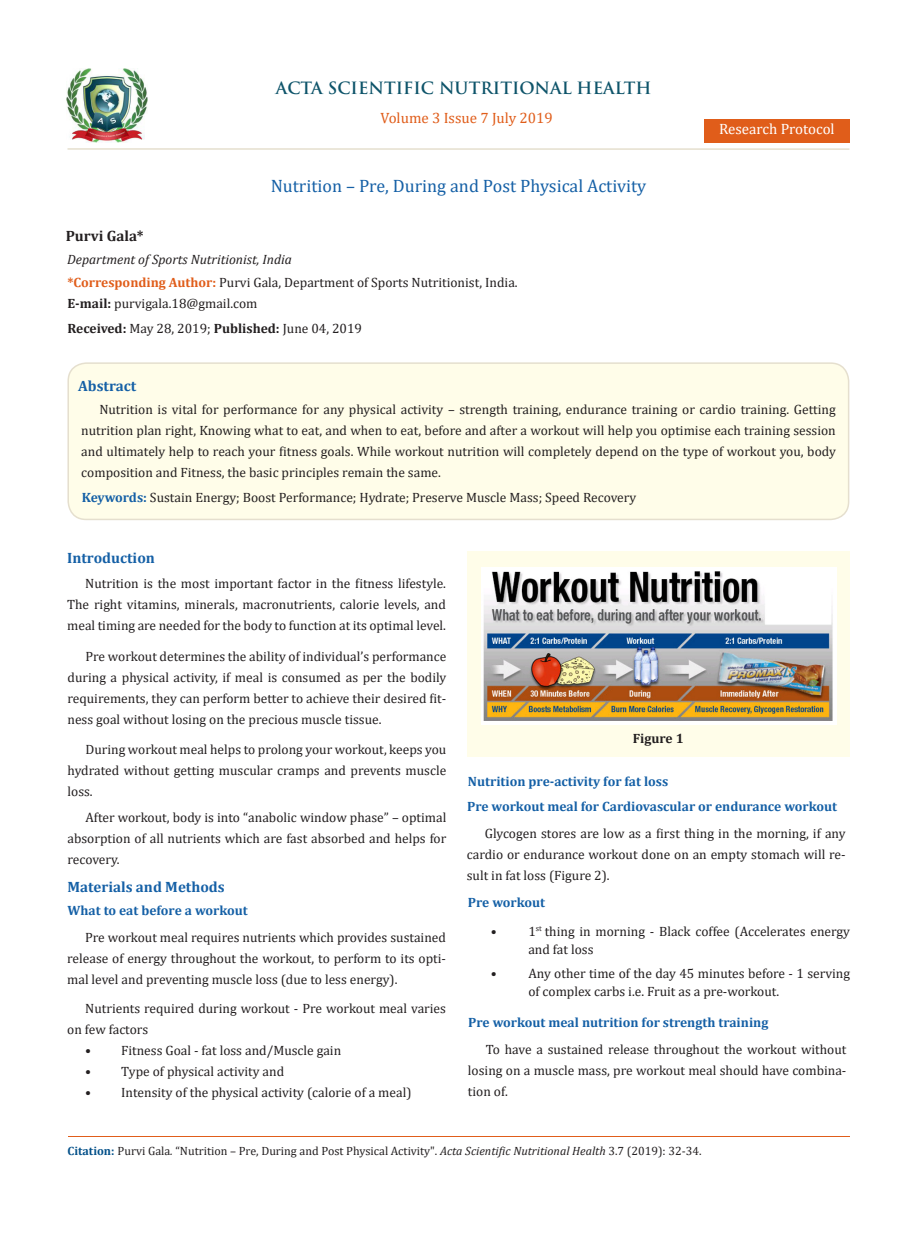
<style>
.page{position:relative;width:917px;height:1242px;background:#fff}
.page>*{position:absolute;margin:0;border:0;box-sizing:border-box;transform-origin:0 0}
.t1{font:18px "Cambria";color:#1560a6}
.t2{font:700 16.5px "Trajan Pro";color:#0e546a}
.t3{font:700 15px "Cambria";color:#1560a6}
.t4{font:15px "Cambria";color:#e05d1a}
.t5{font:15px "Cambria";color:#fff}
.t6{font:700 15px "Cambria";color:#231f20}
.t7{font:13.5px/21px "Cambria";color:#231f20;text-align:justify}
.t8{font:700 13.5px "Cambria";color:#1560a6}
.t9{font:italic 13.5px "Cambria";color:#231f20}
.t10{font:700 13.5px "Cambria";color:#231f20}
.t11{font:12px "Cambria";color:#231f20}
.s1{font-weight:700;color:#e05d1a}
.s2{font-weight:700}
.s3{font-weight:700;color:#1560a6}
.s4{font-weight:700;color:#035089}
.s5{font-style:italic}
</style>
<div class="page">
<img style="left:67px;top:68px;width:80px;height:74px">
<div style="left:704px;top:119px;width:145px;height:23px;background:#e05d1a"></div>
<div style="left:68px;top:363px;width:780px;height:156px;background:#fffde9;border-radius:18px"></div>
<div style="left:67px;top:362px;width:782px;height:158px;border:2px solid #e5dfce;border-radius:18px"></div>
<div style="left:467px;top:551px;width:382px;height:206px;background:#fffde9"></div>
<img style="left:481px;top:568px;width:355px;height:156px">
<hr style="left:68px;top:1136px;width:781px;height:1px;background:#e05d1a">
<hr style="left:67px;top:148px;width:782px;height:2px;background:#e5dfce">
<p class="t2" style="left:276px;top:77px;width:377px">ACTA SCIENTIFIC NUTRITIONAL HEALTH</p>
<p class="t4" style="left:380px;top:109px;width:174px">Volume 3 Issue 7 July 2019</p>
<p class="t1" style="left:271px;top:175px;width:377px">Nutrition – Pre, During and Post Physical Activity</p>
<p class="t6" style="left:66px;top:226px;width:79px">Purvi Gala*</p>
<p class="t9" style="left:67px;top:250px;width:226px">Department of Sports Nutritionist, India</p>
<p class="t7" style="left:67px;top:272px;width:452px"><span class="s1">*Corresponding Author:</span> Purvi Gala, Department of Sports Nutritionist, India.</p>
<p class="t7" style="left:67px;top:293px;width:191px"><span class="s2">E-mail:</span> purvigala.18@gmail.com</p>
<p class="t7" style="left:67px;top:317px;width:296px"><span class="s2">Received:</span> May 28, 2019; <span class="s2">Published:</span> June 04, 2019</p>
<p class="t5" style="left:719px;top:120px;width:117px">Research Protocol</p>
<p class="t3" style="left:78px;top:375px;width:60px">Abstract</p>
<p class="t7" style="left:81px;top:399px;width:756px;text-indent:18px">Nutrition is vital for performance for any physical activity – strength training, endurance training or cardio training. Getting nutrition plan right, Knowing what to eat, and when to eat, before and after a workout will help you optimise each training session and ultimately help to reach your fitness goals. While workout nutrition will completely depend on the type of workout you, body composition and Fitness, the basic principles remain the same.</p>
<p class="t7" style="left:82px;top:486px;width:556px"><span class="s3">Keywords:</span> Sustain Energy; Boost Performance; Hydrate; Preserve Muscle Mass; Speed Recovery</p>
<p class="t3" style="left:67px;top:547px;width:89px">Introduction</p>
<p class="t7" style="left:67px;top:572px;width:380px;text-indent:18px">Nutrition is the most important factor in the fitness lifestyle.<br>The right vitamins, minerals, macronutrients, calorie levels, and meal timing are needed for the body to function at its optimal level.</p>
<p class="t7" style="left:67px;top:646px;width:380px;text-indent:18px">Pre workout determines the ability of individual’s performance during a physical activity, if meal is consumed as per the bodily requirements, they can perform better to achieve their desired fit&shy;ness goal without losing on the precious muscle tissue.</p>
<p class="t7" style="left:67px;top:739px;width:380px;text-indent:18px">During workout meal helps to prolong your workout, keeps you hydrated without getting muscular cramps and prevents muscle loss.</p>
<p class="t7" style="left:67px;top:807px;width:380px;text-indent:18px">After workout, body is into “anabolic window phase” – optimal absorption of all nutrients which are fast absorbed and helps for recovery.</p>
<p class="t3" style="left:67px;top:876px;width:159px">Materials and Methods</p>
<p class="t8" style="left:67px;top:901px;width:182px">What to eat before a workout</p>
<p class="t7" style="left:67px;top:927px;width:380px;text-indent:18px">Pre workout meal requires nutrients which provides sustained release of energy throughout the workout, to perform to its opti&shy;mal level and preventing muscle loss (due to less energy).</p>
<p class="t7" style="left:67px;top:998px;width:380px;text-indent:18px">Nutrients required during workout - Pre workout meal varies on few factors</p>
<p class="t7" style="left:85px;top:1040px;width:257px">• Fitness Goal - fat loss and/Muscle gain</p>
<p class="t7" style="left:85px;top:1061px;width:200px">• Type of physical activity and</p>
<p class="t7" style="left:85px;top:1082px;width:328px">• Intensity of the physical activity (calorie of a meal)</p>
<p class="t10" style="left:632px;top:728px;width:52px">Figure 1</p>
<p class="t8" style="left:468px;top:772px;width:202px">Nutrition pre-activity for fat loss</p>
<p class="t8" style="left:467px;top:797px;width:371px">Pre workout meal for Cardiovascular or endurance workout</p>
<p class="t7" style="left:467px;top:823px;width:380px;text-indent:18px">Glycogen stores are low as a first thing in the morning, if any cardio or endurance workout done on an empty stomach will re&shy;sult in fat loss (Figure 2).</p>
<p class="t8" style="left:468px;top:893px;width:79px">Pre workout</p>
<p class="t7" style="left:528px;top:922px;width:323px;line-height:18px;text-indent:-38px">• 1<sup>st</sup> thing in morning - Black coffee (Accelerates energy and fat loss</p>
<p class="t7" style="left:528px;top:964px;width:323px;line-height:18px;text-indent:-38px">• Any other time of the day 45 minutes before - 1 serving of complex carbs i.e. Fruit as a pre-workout.</p>
<p class="t8" style="left:468px;top:1012px;width:301px">Pre workout meal nutrition for strength training</p>
<p class="t7" style="left:468px;top:1039px;width:380px;text-indent:18px">To have a sustained release throughout the workout without losing on a muscle mass, pre workout meal should have combina&shy;tion of.</p>
<p class="t11" style="left:68px;top:1144px;width:635px"><span class="s4">Citation:</span> Purvi Gala<span class="s5">.</span> “Nutrition – Pre, During and Post Physical Activity". <span class="s5">Acta Scientific Nutritional Health</span> 3.7 (2019): 32-34.</p>
</div>
